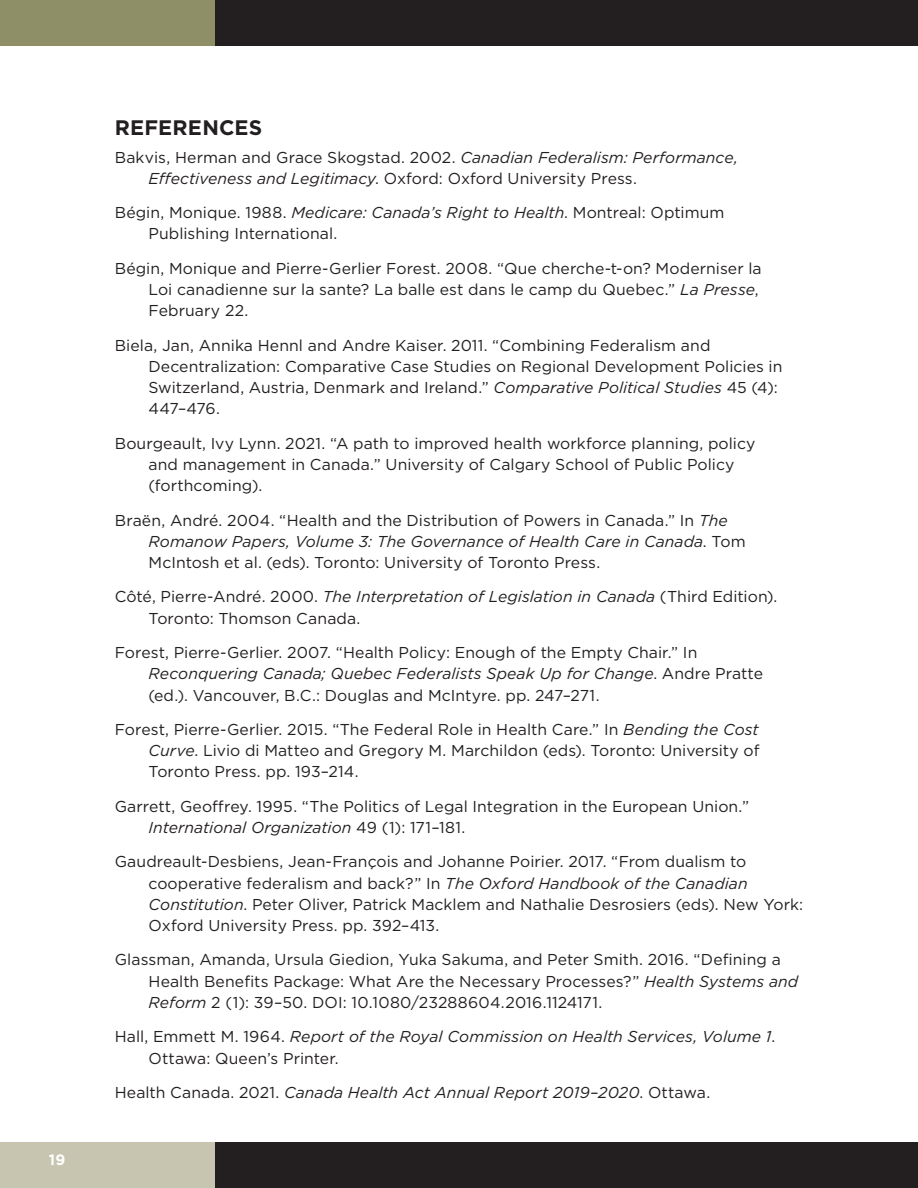
<style>
.page{position:relative;width:918px;height:1188px;background:#fff}
.page>*{position:absolute;margin:0;border:0;box-sizing:border-box;transform-origin:0 0}
.Heading_1{font:700 21px "Gotham";letter-spacing:.01em;color:#231f20}
.References_-_Hanging{font:15.75px/21.3px "Gotham";letter-spacing:.005em;color:#231f20}
.References_-_Hanging-2{font:italic 15.75px/21.3px "Gotham";letter-spacing:.005em;color:#231f20}
.t1{font:700 15px "Gotham";color:#fff}
.s1{font-style:italic}
.s2{font-style:normal}
</style>
<div class="page">
<div style="left:0;top:1143px;width:215px;height:45px;background:#c7c5af"></div>
<div style="left:0;top:0;width:215px;height:45px;background:#8e8f66"></div>
<div style="left:215px;top:1143px;width:703px;height:45px;background:#231f20"></div>
<div style="left:215px;top:0;width:703px;height:45px;background:#231f20"></div>
<p class="t1" style="left:49px;top:1150px;width:18px">19</p>
<p class="Heading_1" style="left:115px;top:113px;width:149px">REFERENCES</p>
<p class="References_-_Hanging" style="left:148px;top:146px;width:591px;text-indent:-34px">Bakvis, Herman and Grace Skogstad. 2002. <span class="s1">Canadian Federalism: Performance,<br>Effectiveness and Legitimacy</span>. Oxford: Oxford University Press.</p>
<p class="References_-_Hanging" style="left:148px;top:202px;width:578px;text-indent:-34px">Bégin, Monique. 1988. <span class="s1">Medicare: Canada’s Right to Health</span>. Montreal: Optimum<br>Publishing International.</p>
<p class="References_-_Hanging" style="left:148px;top:257px;width:615px;text-indent:-34px">Bégin, Monique and Pierre-Gerlier Forest. 2008. “Que cherche-t-on? Moderniser la<br>Loi canadienne sur la sante? La balle est dans le camp du Quebec.” <span class="s1">La Presse</span>,<br>February 22.</p>
<p class="References_-_Hanging" style="left:148px;top:334px;width:635px;text-indent:-34px">Biela, Jan, Annika Hennl and Andre Kaiser. 2011. “Combining Federalism and Decentralization: Comparative Case Studies on Regional Development Policies in Switzerland, Austria, Denmark and Ireland.” <span class="s1">Comparative Political Studies</span> 45 (4):<br>447–476.</p>
<p class="References_-_Hanging" style="left:148px;top:432px;width:608px;text-indent:-34px">Bourgeault, Ivy Lynn. 2021. “A path to improved health workforce planning, policy and management in Canada.” University of Calgary School of Public Policy (forthcoming).</p>
<p class="References_-_Hanging" style="left:148px;top:509px;width:599px;text-indent:-34px">Braën, André. 2004. “Health and the Distribution of Powers in Canada.” In <span class="s1">The<br>Romanow Papers, Volume 3: The Governance of Health Care in Canada</span>. Tom<br>McIntosh et al. (eds). Toronto: University of Toronto Press.</p>
<p class="References_-_Hanging" style="left:148px;top:586px;width:630px;text-indent:-34px">Côté, Pierre-André. 2000. <span class="s1">The Interpretation of Legislation in Canada</span> (Third Edition).<br>Toronto: Thomson Canada.</p>
<p class="References_-_Hanging" style="left:148px;top:641px;width:616px;text-indent:-34px">Forest, Pierre-Gerlier. 2007. “Health Policy: Enough of the Empty Chair.” In<br><span class="s1">Reconquering Canada; Quebec Federalists Speak Up for Change</span>. Andre Pratte (ed.). Vancouver, B.C.: Douglas and McIntyre. pp. 247–271.</p>
<p class="References_-_Hanging" style="left:148px;top:718px;width:612px;text-align:justify;text-indent:-34px">Forest, Pierre-Gerlier. 2015. “The Federal Role in Health Care.” In <span class="s1">Bending the Cost Curve</span>. Livio di Matteo and Gregory M. Marchildon (eds). Toronto: University of Toronto Press. pp. 193–214.</p>
<p class="References_-_Hanging" style="left:148px;top:795px;width:602px;text-indent:-34px">Garrett, Geoffrey. 1995. “The Politics of Legal Integration in the European Union.”<br><span class="s1">International Organization</span> 49 (1): 171–181.</p>
<p class="References_-_Hanging" style="left:148px;top:851px;width:656px;text-indent:-34px">Gaudreault-Desbiens, Jean-François and Johanne Poirier. 2017. “From dualism to cooperative federalism and back?” In <span class="s1">The Oxford Handbook of the Canadian Constitution</span>. Peter Oliver, Patrick Macklem and Nathalie Desrosiers (eds). New York:<br>Oxford University Press. pp. 392–413.</p>
<p class="References_-_Hanging" style="left:148px;top:949px;width:651px;text-indent:-34px">Glassman, Amanda, Ursula Giedion, Yuka Sakuma, and Peter Smith. 2016. “Defining a<br>Health Benefits Package: What Are the Necessary Processes?” <span class="s1">Health Systems and<br>Reform</span> 2 (1): 39–50. DOI: 10.1080/23288604.2016.1124171.</p>
<p class="References_-_Hanging-2" style="left:148px;top:1026px;width:628px;text-indent:-34px"><span class="s2">Hall, Emmett M. 1964.</span> Report of the Royal Commission on Health Services, Volume 1<span class="s2">.<br>Ottawa: Queen’s Printer.</span></p>
<p class="References_-_Hanging-2" style="left:115px;top:1081px;width:597px"><span class="s2">Health Canada. 2021.</span> Canada Health Act Annual Report 2019–2020<span class="s2">. Ottawa.</span></p>
</div>
